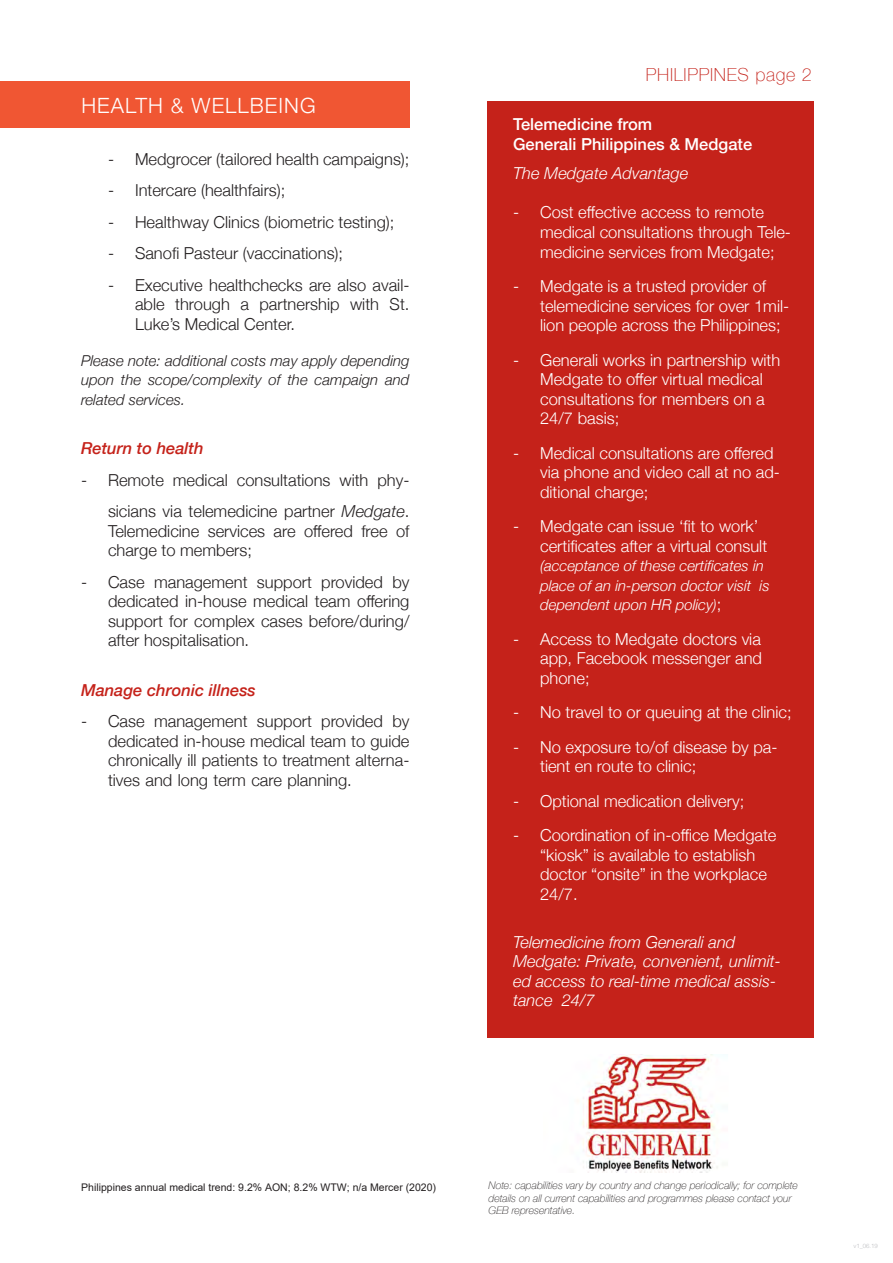
<style>
.page{position:relative;width:893px;height:1263px;background:#fff}
.page>*{position:absolute;margin:0;border:0;box-sizing:border-box;transform-origin:0 0}
.t1{font:300 21px "Helvetica Neue";letter-spacing:.05em;color:#fff}
.t2{font:100 18px "Helvetica Neue";letter-spacing:.04em;color:#c5221a}
.t3{font:300 16.5px/19.5px "Helvetica Neue";color:#fff}
.t4{font:300 16.5px/19.5px "Helvetica Neue";color:#231f20;text-align:justify}
.t5{font:italic 300 16.5px/19.5px "Helvetica Neue";color:#fff}
.t6{font:500 16.5px "Helvetica Neue";color:#fff}
.t7{font:italic 500 16.5px "Helvetica Neue";color:#c5221a}
.t8{font:italic 300 15px/19.5px "Helvetica Neue";color:#231f20;text-align:justify}
.t9{font:italic 300 15px/19.5px "Helvetica Neue";color:#fff}
.t10{font:italic 100 10.5px/12.6px "Helvetica Neue";color:#231f20}
.t11{font:10.5px "Arial";color:#231f20}
.t12{font:300 6px "Helvetica";color:#bcbdc0}
.s1{font-style:italic}
.s2{font-size:21px;color:#fff}
.s3{font-style:normal;font-size:16.5px}
</style>
<div class="page">
<div style="left:487px;top:101px;width:327px;height:936px;background:#c5221a"></div>
<img style="left:582px;top:1055px;width:136px;height:118px">
<div style="left:0;top:81px;width:409px;height:47px;background:#f05633"></div>
<p class="t1" style="left:81px;top:88px;width:236px">HEALTH &amp; WELLBEING</p>
<p class="t4" style="left:108px;top:148px;width:303px">- Medgrocer (tailored health campaigns);</p>
<p class="t4" style="left:108px;top:179px;width:179px">- Intercare (healthfairs);</p>
<p class="t4" style="left:108px;top:211px;width:288px">- Healthway Clinics (biometric testing);</p>
<p class="t4" style="left:108px;top:242px;width:237px">- Sanofi Pasteur (vaccinations);</p>
<p class="t4" style="left:135px;top:274px;width:276px;text-indent:-27px">- Executive healthchecks are also avail&shy;able through a partnership with St.<br>Luke’s Medical Center.</p>
<p class="t8" style="left:81px;top:349px;width:330px">Please note: additional costs may apply depending upon the scope/complexity of the campaign and related services.</p>
<p class="t7" style="left:81px;top:434px;width:124px">Return to health</p>
<p class="t4" style="left:81px;top:463px;width:330px;line-height:31.5px;text-align:right">- Remote medical consultations with phy&shy;sicians via telemedicine partner <span class="s1">Medgate</span>.</p>
<p class="t4" style="left:108px;top:520px;width:303px">Telemedicine services are offered free of charge to members;</p>
<p class="t4" style="left:108px;top:571px;width:303px;text-indent:-27px">- Case management support provided by dedicated in-house medical team offering support for complex cases before/during/ after hospitalisation.</p>
<p class="t7" style="left:81px;top:675px;width:176px">Manage chronic illness</p>
<p class="t4" style="left:108px;top:710px;width:303px;text-indent:-27px">- Case management support provided by dedicated in-house medical team to guide chronically ill patients to treatment alterna&shy;tives and long term care planning. <span class="s2">ALTH</span></p>
<p class="t2" style="left:646px;top:61px;width:168px">PHILIPPINES page 2</p>
<p class="t6" style="left:513px;top:111px;width:141px">Telemedicine from</p>
<p class="t6" style="left:513px;top:131px;width:241px">Generali Philippines &amp; Medgate</p>
<p class="t5" style="left:513px;top:162px;width:177px">The Medgate Advantage</p>
<p class="t3" style="left:540px;top:201px;width:252px;text-indent:-27px">- Cost effective access to remote medical consultations through Tele&shy;medicine services from Medgate;</p>
<p class="t3" style="left:540px;top:275px;width:251px;text-indent:-27px">- Medgate is a trusted provider of telemedicine services for over 1mil&shy;lion people across the Philippines;</p>
<p class="t3" style="left:540px;top:349px;width:242px;text-indent:-27px">- Generali works in partnership with<br>Medgate to offer virtual medical consultations for members on a<br>24/7 basis;</p>
<p class="t3" style="left:540px;top:442px;width:241px;text-indent:-27px">- Medical consultations are offered via phone and video call at no ad&shy;ditional charge;</p>
<p class="t3" style="left:540px;top:515px;width:229px;text-indent:-27px">- Medgate can issue ‘fit to work’ certificates after a virtual consult</p>
<p class="t9" style="left:540px;top:555px;width:231px">(acceptance of these certificates in place of an in-person doctor visit is dependent upon HR policy)<span class="s3">;</span></p>
<p class="t3" style="left:540px;top:628px;width:223px;text-align:justify;text-indent:-27px">- Access to Medgate doctors via app, Facebook messenger and phone;</p>
<p class="t3" style="left:513px;top:701px;width:280px">- No travel to or queuing at the clinic;</p>
<p class="t3" style="left:540px;top:736px;width:239px;text-indent:-27px">- No exposure to/of disease by pa&shy;tient en route to clinic;</p>
<p class="t3" style="left:513px;top:790px;width:233px">- Optional medication delivery;</p>
<p class="t3" style="left:540px;top:824px;width:238px;text-indent:-27px">- Coordination of in-office Medgate “kiosk” is available to establish doctor “onsite” in the workplace<br>24/7.</p>
<p class="t5" style="left:513px;top:931px;width:269px">Telemedicine from Generali and<br>Medgate: Private, convenient, unlimit&shy;ed access to real-time medical assis&shy;tance 24/7</p>
<p class="t11" style="left:81px;top:1180px;width:356px">Philippines annual medical trend: 9.2% AON; 8.2% WTW; n/a Mercer (2020)</p>
<p class="t10" style="left:489px;top:1179px;width:311px">Note: capabilities vary by country and change periodically; for complete details on all current capabilities and programmes please contact your<br>GEB representative.</p>
<p class="t12" style="left:854px;top:1241px;width:26px">v1_06.19</p>
</div>
